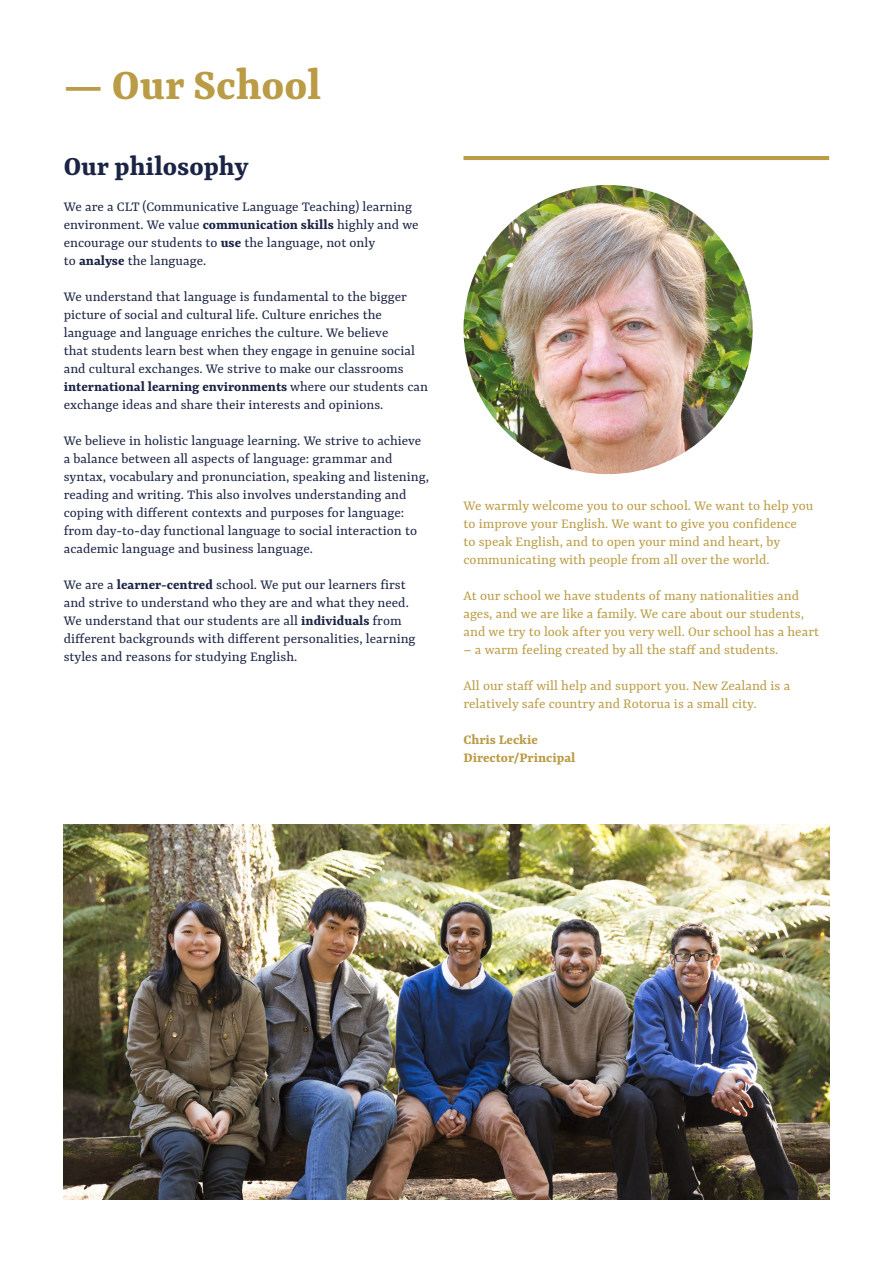
<style>
.page{position:relative;width:893px;height:1263px;background:#fff}
.page>*{position:absolute;margin:0;border:0;box-sizing:border-box;transform-origin:0 0}
.t1{font:700 48px "Rasa";color:#ba9c47}
.t2{font:700 30px "Rasa";color:#1c2445}
.t3{font:15px/18px "Rasa";color:#1c2445}
.t4{font:15px/18px "Rasa";color:#ba9c47}
.t5{font:700 15px/18px "Rasa";color:#ba9c47}
.s1{font-weight:700}
</style>
<div class="page">
<hr style="left:463px;top:156px;width:366px;height:4px;background:#ba9c47">
<img style="left:64px;top:825px;width:765px;height:374px">
<img style="left:463px;top:185px;width:290px;height:289px;border-radius:145px">
<h1 class="t1" style="left:64px;top:54px;width:259px">— Our School</h1>
<h2 class="t2" style="left:64px;top:147px;width:186px">Our philosophy</h2>
<p class="t3" style="left:64px;top:199px;width:356px">We are a CLT (Communicative Language Teaching) learning environment. We value <span class="s1">communication skills</span> highly and we encourage our students to <span class="s1">use</span> the language, not only<br>to <span class="s1">analyse</span> the language.</p>
<p class="t3" style="left:64px;top:289px;width:366px">We understand that language is fundamental to the bigger picture of social and cultural life. Culture enriches the language and language enriches the culture. We believe<br>that students learn best when they engage in genuine social and cultural exchanges. We strive to make our classrooms <span class="s1">international learning environments</span> where our students can exchange ideas and share their interests and opinions.</p>
<p class="t3" style="left:64px;top:433px;width:367px">We believe in holistic language learning. We strive to achieve a balance between all aspects of language: grammar and syntax, vocabulary and pronunciation, speaking and listening, reading and writing. This also involves understanding and coping with different contexts and purposes for language: from day-to-day functional language to social interaction to academic language and business language.</p>
<p class="t3" style="left:64px;top:577px;width:353px">We are a <span class="s1">learner-centred</span> school. We put our learners first and strive to understand who they are and what they need.<br>We understand that our students are all <span class="s1">individuals</span> from different backgrounds with different personalities, learning styles and reasons for studying English.</p>
<p class="t4" style="left:463px;top:497px;width:352px">We warmly welcome you to our school. We want to help you to improve your English. We want to give you confidence<br>to speak English, and to open your mind and heart, by communicating with people from all over the world.</p>
<p class="t4" style="left:463px;top:587px;width:357px">At our school we have students of many nationalities and ages, and we are like a family. We care about our students, and we try to look after you very well. Our school has a heart</p>
<p class="t4" style="left:463px;top:641px;width:316px">– a warm feeling created by all the staff and students.</p>
<p class="t4" style="left:463px;top:677px;width:328px">All our staff will help and support you. New Zealand is a relatively safe country and Rotorua is a small city.</p>
<p class="t5" style="left:463px;top:731px;width:114px">Chris Leckie<br>Director/Principal</p>
</div>
